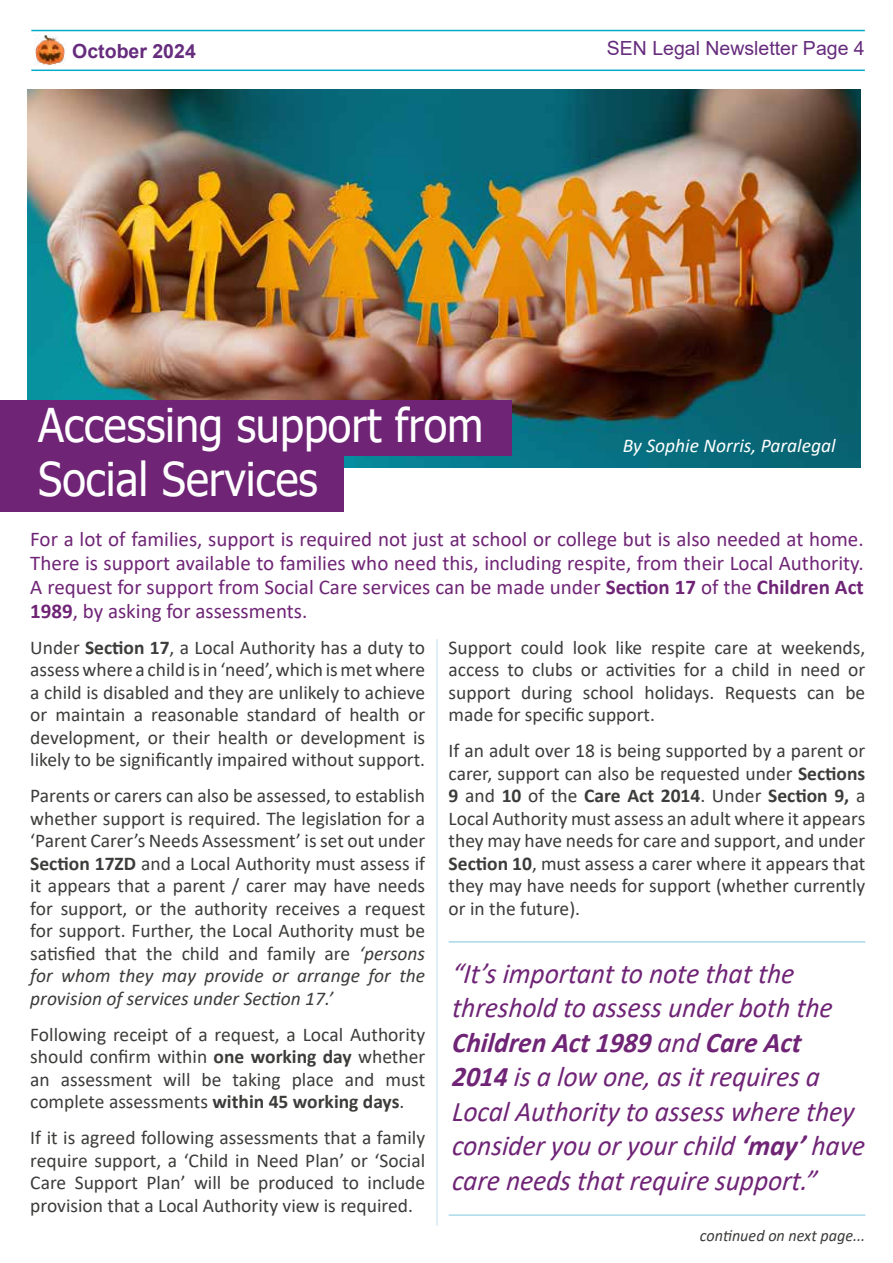
<style>
.page{position:relative;width:893px;height:1263px;background:#fff}
.page>*{position:absolute;margin:0;border:0;box-sizing:border-box;transform-origin:0 0}
.t1{font:46.5px/54px "Tahoma";color:#fff;scale:.93 1}
.t2{font:italic 28.5px/34.5px "Calibri";color:#6f2476;scale:.96 1}
.t3{font:21px/24px "Calibri";color:#6f2476;text-align:justify}
.t4{font:19.5px/22.5px "Calibri";color:#3c3c3b;text-align:justify}
.t5{font:italic 19.5px "Calibri";color:#fff}
.t6{font:19.5px "Arial";color:#662c7d}
.t7{font:700 19.5px "Arial";color:#662c7d}
.t8{font:italic 16.5px "Calibri";color:#3c3c3b}
.s1{font-weight:700}
.s2{font-style:italic}
</style>
<div class="page">
<img style="left:27px;top:89px;width:834px;height:379px">
<div style="left:0;top:451px;width:343px;height:60px;background:#6f2476"></div>
<div style="left:0;top:400px;width:512px;height:55px;background:#6f2476"></div>
<hr style="left:31px;top:30px;width:834px;height:1px;background:#00acc9">
<hr style="left:31px;top:70px;width:834px;height:1px;background:#00acc9">
<hr style="left:449px;top:941px;width:416px;height:2px;background:#53b1d3">
<hr style="left:449px;top:1214px;width:416px;height:2px;background:#53b1d3">
<hr style="left:436px;top:639px;width:2px;height:587px;background:#53b1d3">
<img style="left:34px;top:35px;width:32px;height:31px">
<p class="t7" style="left:72px;top:38px;width:125px">October 2024</p>
<p class="t6" style="left:607px;top:35px;width:259px">SEN Legal Newsletter Page 4</p>
<h1 class="t1" style="left:38px;top:400px;width:480px">Accessing support from<br>Social Services</h1>
<p class="t5" style="left:623px;top:432px;width:214px">By Sophie Norris, Paralegal</p>
<p class="t3" style="left:30px;top:527px;width:835px">For a lot of families, support is required not just at school or college but is also needed at home.<br>There is support available to families who need this, including respite, from their Local Authority.<br>A request for support from Social Care services can be made under <span class="s1">Section 17</span> of the <span class="s1">Children Act 1989</span>, by asking for assessments.</p>
<p class="t4" style="left:30px;top:635px;width:396px">Under <span class="s1">Section 17</span>, a Local Authority has a duty to assess where a child is in ‘need’, which is met where a child is disabled and they are unlikely to achieve or maintain a reasonable standard of health or development, or their health or development is likely to be significantly impaired without support.</p>
<p class="t4" style="left:30px;top:784px;width:396px">Parents or carers can also be assessed, to establish whether support is required. The legislation for a ‘Parent Carer’s Needs Assessment’ is set out under <span class="s1">Section 17ZD</span> and a Local Authority must assess if it appears that a parent / carer may have needs for support, or the authority receives a request for support. Further, the Local Authority must be satisfied that the child and family are <span class="s2">‘persons for whom they may provide or arrange for the provision of services under Section 17.’</span></p>
<p class="t4" style="left:30px;top:1022px;width:396px">Following receipt of a request, a Local Authority should confirm within <span class="s1">one working day</span> whether an assessment will be taking place and must complete assessments <span class="s1">within 45 working days</span>.</p>
<p class="t4" style="left:30px;top:1126px;width:396px">If it is agreed following assessments that a family require support, a ‘Child in Need Plan’ or ‘Social Care Support Plan’ will be produced to include provision that a Local Authority view is required.</p>
<p class="t4" style="left:449px;top:635px;width:418px">Support could look like respite care at weekends, access to clubs or activities for a child in need or support during school holidays. Requests can be made for specific support.</p>
<p class="t4" style="left:449px;top:739px;width:418px">If an adult over 18 is being supported by a parent or carer, support can also be requested under <span class="s1">Sections 9</span> and <span class="s1">10</span> of the <span class="s1">Care Act 2014</span>. Under <span class="s1">Section 9,</span> a Local Authority must assess an adult where it appears they may have needs for care and support, and under <span class="s1">Section 10</span>, must assess a carer where it appears that they may have needs for support (whether currently or in the future).</p>
<h2 class="t2" style="left:452px;top:955px;width:434px">“It’s important to note that the threshold to assess under both the <span class="s1">Children Act 1989</span> and <span class="s1">Care Act 2014</span> is a low one, as it requires a Local Authority to assess where they consider you or your child <span class="s1">‘may’</span> have care needs that require support.”</h2>
<p class="t8" style="left:700px;top:1223px;width:167px">continued on next page...</p>
</div>
